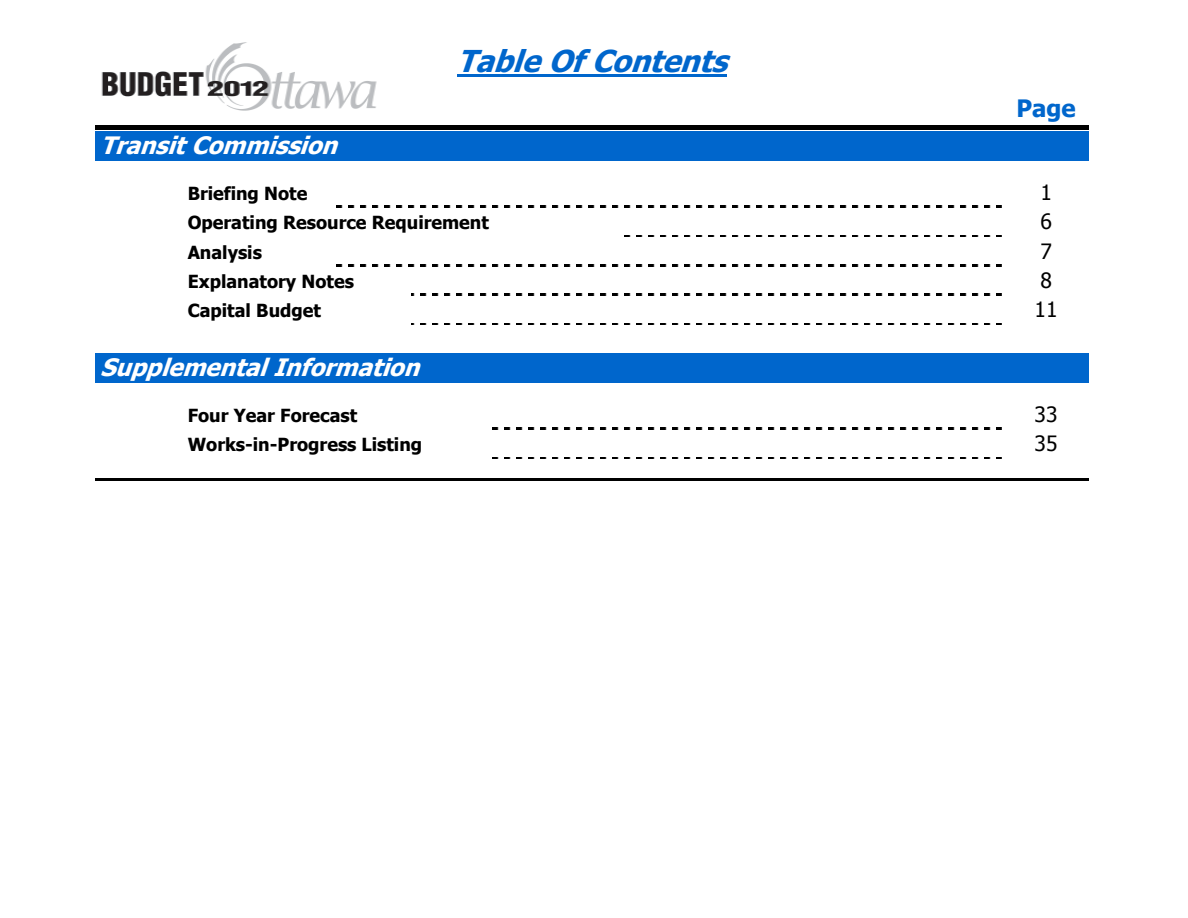
<style>
.page{position:relative;width:1188px;height:918px;background:#fff}
.page>*{position:absolute;margin:0;border:0;box-sizing:border-box;transform-origin:0 0}
.t1{font:italic 700 30px "Tahoma";color:#06c}
.t2{font:italic 700 24px "Tahoma";color:#fff}
.t3{font:700 24px "Tahoma";color:#06c}
.t4{font:21px "Tahoma";color:#000}
.t5{font:700 18px "Tahoma";color:#000}
</style>
<div class="page">
<div style="left:95px;top:132px;width:994px;height:29px;background:#06c"></div>
<div style="left:95px;top:353px;width:994px;height:30px;background:#06c"></div>
<hr style="left:95px;top:479px;width:994px;height:3px;background:#000">
<hr style="left:457px;top:74px;width:270px;height:3px;background:#06c">
<hr style="left:95px;top:125px;width:994px;height:4px;background:#000">
<hr style="left:336px;top:206px;width:666px;height:1px;background:#bfbfbf">
<hr style="left:618px;top:235px;width:384px;height:2px;background:#bfbfbf">
<hr style="left:336px;top:265px;width:666px;height:1px;background:#bfbfbf">
<hr style="left:411px;top:294px;width:591px;height:1px;background:#bfbfbf">
<hr style="left:411px;top:323px;width:591px;height:2px;background:#bfbfbf">
<hr style="left:487px;top:428px;width:515px;height:1px;background:#bfbfbf">
<hr style="left:487px;top:457px;width:515px;height:2px;background:#bfbfbf">
<img style="left:101px;top:42px;width:276px;height:69px">
<p class="t1" style="left:457px;top:42px;width:281px">TableOf Contents</p>
<p class="t3" style="left:1016px;top:93px;width:61px">Page</p>
<p class="t2" style="left:100px;top:130px;width:246px">TransitCommission</p>
<p class="t5" style="left:188px;top:182px;width:121px">Briefing Note</p>
<p class="t4" style="left:1040px;top:179px;width:13px">1</p>
<p class="t5" style="left:188px;top:211px;width:303px">Operating Resource Requirement</p>
<p class="t4" style="left:1040px;top:208px;width:13px">6</p>
<p class="t5" style="left:188px;top:241px;width:76px">Analysis</p>
<p class="t4" style="left:1040px;top:238px;width:13px">7</p>
<p class="t5" style="left:188px;top:270px;width:168px">Explanatory Notes</p>
<p class="t4" style="left:1040px;top:267px;width:13px">8</p>
<p class="t5" style="left:188px;top:299px;width:135px">Capital Budget</p>
<p class="t4" style="left:1035px;top:296px;width:25px">11</p>
<p class="t2" style="left:100px;top:352px;width:328px">SupplementalInformation</p>
<p class="t5" style="left:188px;top:404px;width:171px">Four Year Forecast</p>
<p class="t4" style="left:1035px;top:401px;width:25px">33</p>
<p class="t5" style="left:188px;top:433px;width:236px">Works-in-Progress Listing</p>
<p class="t4" style="left:1035px;top:430px;width:25px">35</p>
</div>
